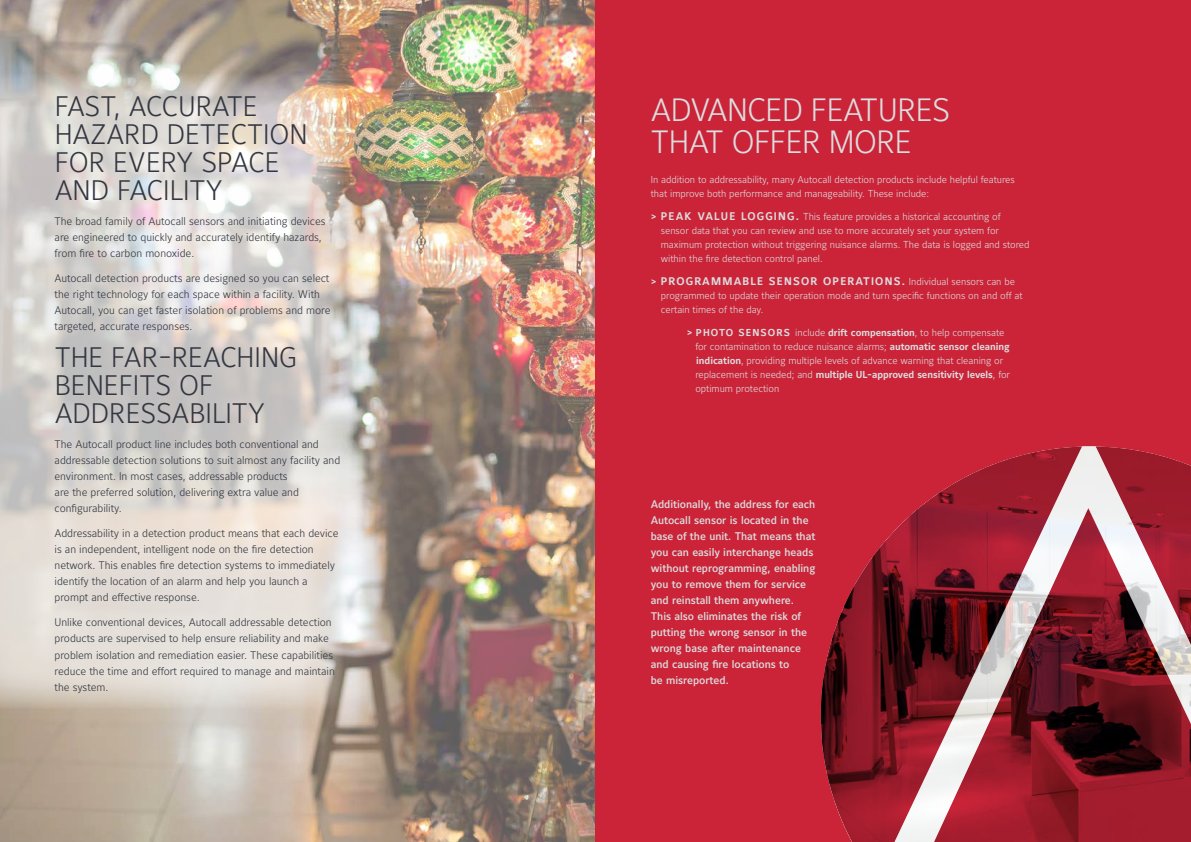
<style>
.page{position:relative;width:1191px;height:842px;background:#fff}
.page>*{position:absolute;margin:0;border:0;box-sizing:border-box;transform-origin:0 0}
.t1{font:300 32px/32px "Maurea Jci Tf ML";letter-spacing:-.015em;color:#dbddde}
.t2{font:300 28px/28px "Maurea Jci Tf ML";color:#343741}
.t3{font:300 11px/16px "Maurea Jci Tf ML";letter-spacing:-.005em;color:#343741}
.t4{font:500 11px/16px "Maurea Jci Lf ML";letter-spacing:-.005em;color:#dbddde}
.t5{font:700 11px "Maurea Jci Lf ML";letter-spacing:.11em;color:#dbddde}
.t6{font:300 10px/14px "Maurea Jci Lf ML";letter-spacing:-.005em;color:#dbddde}
.s1{font-weight:700}
.s2{font-weight:700;font-size:11px}
.s3{font-size:10px}
.s4{font-weight:300;font-size:10px}
</style>
<div class="page">
<img style="left:0;top:0;width:595px;height:842px">
<svg style="left:0;top:74px;width:344px;height:635px"></svg>
<div style="left:595px;top:0;width:596px;height:842px;background:#cb2439"></div>
<svg style="left:820px;top:559px;width:51px;height:283px"></svg>
<svg style="left:871px;top:446px;width:320px;height:396px"></svg>
<h2 class="t2" style="left:55px;top:92px;width:254px">FAST, ACCURATE<br>HAZARD DETECTION<br>FOR EVERY SPACE<br>AND FACILITY</h2>
<p class="t3" style="left:55px;top:213px;width:272px">The broad family of Autocall sensors and initiating devices are engineered to quickly and accurately identify hazards, from fire to carbon monoxide.</p>
<p class="t3" style="left:55px;top:270px;width:277px">Autocall detection products are designed so you can select the right technology for each space within a facility. With Autocall, you can get faster isolation of problems and more targeted, accurate responses.</p>
<h2 class="t2" style="left:55px;top:343px;width:244px">THE FAR-REACHING<br>BENEFITS OF<br>ADDRESSABILITY</h2>
<p class="t3" style="left:55px;top:436px;width:287px">The Autocall product line includes both conventional and addressable detection solutions to suit almost any facility and environment. In most cases, addressable products<br>are the preferred solution, delivering extra value and configurability.</p>
<p class="t3" style="left:55px;top:525px;width:285px">Addressability in a detection product means that each device is an independent, intelligent node on the fire detection network. This enables fire detection systems to immediately identify the location of an alarm and help you launch a prompt and effective response.</p>
<p class="t3" style="left:55px;top:614px;width:282px">Unlike conventional devices, Autocall addressable detection products are supervised to help ensure reliability and make problem isolation and remediation easier. These capabilities reduce the time and effort required to manage and maintain the system.</p>
<h1 class="t1" style="left:651px;top:93px;width:301px">ADVANCED FEATURES<br>THAT OFFER MORE</h1>
<p class="t6" style="left:651px;top:172px;width:365px">In addition to addressability, many Autocall detection products include helpful features that improve both performance and manageability. These include:</p>
<p class="t6" style="left:661px;top:209px;width:370px;text-indent:-10px"><span class="s1">&gt;</span> <span class="s2">PEAK VALUE LOGGING.</span> This feature provides a historical accounting of sensor data that you can review and use to more accurately set your system for maximum protection without triggering nuisance alarms. The data is logged and stored within the fire detection control panel.</p>
<p class="t5" style="left:651px;top:274px;width:366px"><span class="s3">&gt;</span> PROGRAMMABLE SENSOR OPERATIONS. <span class="s4">Individual sensors can be</span></p>
<p class="t6" style="left:661px;top:288px;width:363px">programmed to update their operation mode and turn specific functions on and off at certain times of the day.</p>
<p class="t6" style="left:695px;top:325px;width:316px;text-indent:-9px"><span class="s1">&gt; PHOTO SENSORS</span> include <span class="s1">drift compensation</span>, to help compensate for contamination to reduce nuisance alarms; <span class="s1">automatic sensor cleaning indication</span>, providing multiple levels of advance warning that cleaning or replacement is needed; and <span class="s1">multiple UL-approved sensitivity levels</span>, for optimum protection</p>
<p class="t4" style="left:651px;top:497px;width:166px">Additionally, the address for each<br>Autocall sensor is located in the base of the unit. That means that you can easily interchange heads without reprogramming, enabling you to remove them for service and reinstall them anywhere.<br>This also eliminates the risk of putting the wrong sensor in the wrong base after maintenance and causing fire locations to<br>be misreported.</p>
</div>
